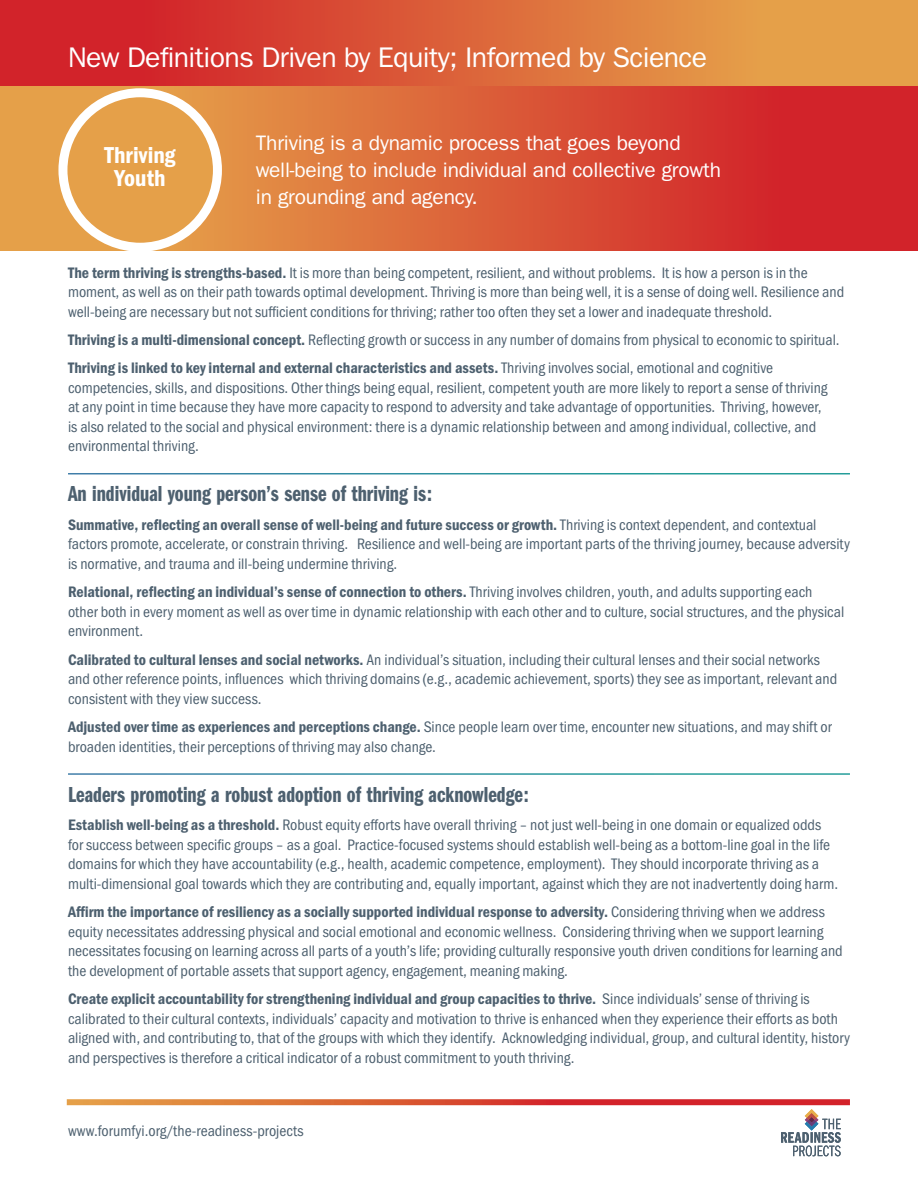
<style>
.page{position:relative;width:918px;height:1188px;background:#fff}
.page>*{position:absolute;margin:0;border:0;box-sizing:border-box;transform-origin:0 0}
.head_5{font:28.5px "ITC Franklin Gothic Std";letter-spacing:-.02em;color:#fff}
.t1{font:23.85px/23px "Franklin Gothic URW Con Dem";color:#fff;text-align:center}
.SUB_2_RULE_copy{font:22.5px "Franklin Gothic URW Com Dem";color:#4d606f}
.SUB_HEAD_REVERSE{font:21px/27px "ITC Franklin Gothic Std";letter-spacing:-.01em;color:#fff}
.body_no_bullets{font:15.75px/19.5px "Franklin Gothic URW Cond";color:#4d606f}
.s1{font-family:"Franklin Gothic URW Con Dem"}
</style>
<div class="page">
<svg style="left:67px;top:1099px;width:783px;height:6px;background:#da5539"></svg>
<svg style="left:0;top:0;width:918px;height:86px;background:#db6239"></svg>
<svg style="left:0;top:86px;width:918px;height:165px;background:#da5a39"></svg>
<div style="left:63px;top:93px;width:154px;height:154px;background:#e5a049;border-radius:50%"></div>
<div style="left:58px;top:88px;width:164px;height:164px;border:9px solid #fff;border-radius:50%"></div>
<svg style="left:781px;top:1109px;width:60px;height:47px"></svg>
<p class="head_5" style="left:68px;top:41px;width:641px">New Definitions Driven by Equity; Informed by Science</p>
<p class="t1" style="left:104px;top:143px;width:73px">Thriving<br>Youth</p>
<p class="SUB_HEAD_REVERSE" style="left:256px;top:130px;width:467px">Thriving is a dynamic process that goes beyond well-being to include individual and collective growth in grounding and agency.</p>
<p class="body_no_bullets" style="left:68px;top:261px;width:778px"><span class="s1">The term thriving is strengths-based.</span> It is more than being competent, resilient, and without problems. It is how a person is in the moment, as well as on their path towards optimal development. Thriving is more than being well, it is a sense of doing well. Resilience and well-being are necessary but not sufficient conditions for thriving; rather too often they set a lower and inadequate threshold.</p>
<p class="body_no_bullets" style="left:68px;top:329px;width:773px"><span class="s1">Thriving is a multi-dimensional concept.</span> Reflecting growth or success in any number of domains from physical to economic to spiritual.</p>
<p class="body_no_bullets" style="left:68px;top:357px;width:761px"><span class="s1">Thriving is linked to key internal and external characteristics and assets.</span> Thriving involves social, emotional and cognitive competencies, skills, and dispositions. Other things being equal, resilient, competent youth are more likely to report a sense of thriving at any point in time because they have more capacity to respond to adversity and take advantage of opportunities. Thriving, however, is also related to the social and physical environment: there is a dynamic relationship between and among individual, collective, and environmental thriving.</p>
<p class="SUB_2_RULE_copy" style="left:68px;top:478px;width:366px">An individual young person’s sense of thriving is:</p>
<p class="body_no_bullets" style="left:68px;top:514px;width:783px"><span class="s1">Summative, reflecting an overall sense of well-being and future success or growth.</span> Thriving is context dependent, and contextual factors promote, accelerate, or constrain thriving. Resilience and well-being are important parts of the thriving journey, because adversity is normative, and trauma and ill-being undermine thriving.</p>
<p class="body_no_bullets" style="left:68px;top:581px;width:778px"><span class="s1">Relational, reflecting an individual’s sense of connection to others.</span> Thriving involves children, youth, and adults supporting each other both in every moment as well as over time in dynamic relationship with each other and to culture, social structures, and the physical environment.</p>
<p class="body_no_bullets" style="left:68px;top:649px;width:771px"><span class="s1">Calibrated to cultural lenses and social networks.</span> An individual’s situation, including their cultural lenses and their social networks and other reference points, influences which thriving domains (e.g., academic achievement, sports) they see as important, relevant and consistent with they view success.</p>
<p class="body_no_bullets" style="left:68px;top:716px;width:765px"><span class="s1">Adjusted over time as experiences and perceptions change.</span> Since people learn over time, encounter new situations, and may shift or broaden identities, their perceptions of thriving may also change.</p>
<p class="SUB_2_RULE_copy" style="left:68px;top:779px;width:462px">Leaders promoting a robust adoption of thriving acknowledge:</p>
<p class="body_no_bullets" style="left:68px;top:814px;width:772px"><span class="s1">Establish well-being as a threshold.</span> Robust equity efforts have overall thriving – not just well-being in one domain or equalized odds for success between specific groups – as a goal. Practice-focused systems should establish well-being as a bottom-line goal in the life domains for which they have accountability (e.g., health, academic competence, employment). They should incorporate thriving as a multi-dimensional goal towards which they are contributing and, equally important, against which they are not inadvertently doing harm.</p>
<p class="body_no_bullets" style="left:68px;top:901px;width:776px"><span class="s1">Affirm the importance of resiliency as a socially supported individual response to adversity.</span> Considering thriving when we address equity necessitates addressing physical and social emotional and economic wellness. Considering thriving when we support learning necessitates focusing on learning across all parts of a youth’s life; providing culturally responsive youth driven conditions for learning and the development of portable assets that support agency, engagement, meaning making.</p>
<p class="body_no_bullets" style="left:68px;top:988px;width:783px"><span class="s1">Create explicit accountability for strengthening individual and group capacities to thrive.</span> Since individuals’ sense of thriving is calibrated to their cultural contexts, individuals’ capacity and motivation to thrive is enhanced when they experience their efforts as both aligned with, and contributing to, that of the groups with which they identify. Acknowledging individual, group, and cultural identity, history and perspectives is therefore a critical indicator of a robust commitment to youth thriving.</p>
<p class="body_no_bullets" style="left:68px;top:1120px;width:237px">www.forumfyi.org/the-readiness-projects</p>
</div>
